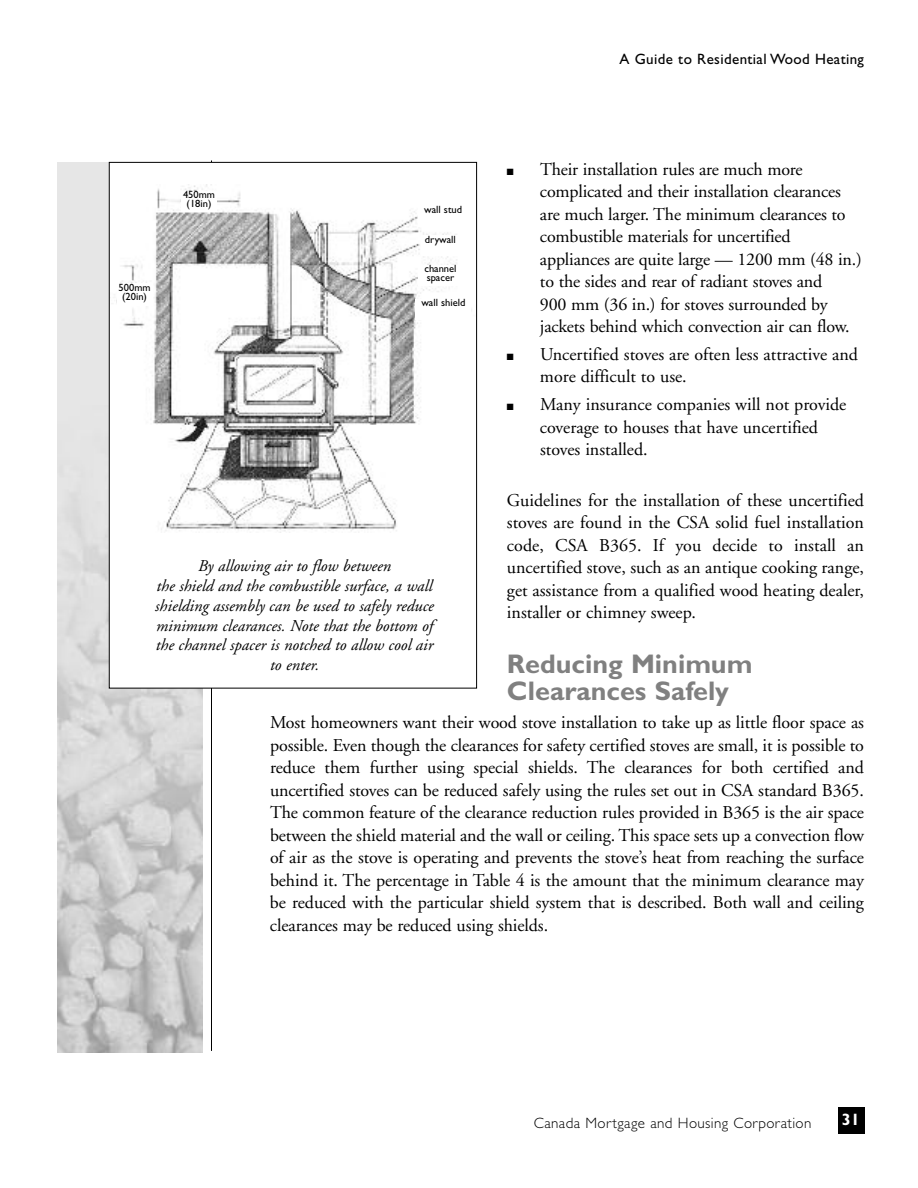
<style>
.page{position:relative;width:918px;height:1188px;background:#fff}
.page>*{position:absolute;margin:0;border:0;box-sizing:border-box;transform-origin:0 0}
.t1{font:700 27px/27px "Gill Sans Std";color:#808080}
.t2{font:18px/22.5px "Adobe Garamond";letter-spacing:-.01em;color:#000}
.t3{font:italic 16.5px/19.8px "Adobe Garamond";color:#000;text-align:center}
.t4{font:700 16.5px "Gill Sans Std";color:#fff}
.t5{font:300 15px "Gill Sans Std";letter-spacing:.025em;color:#000}
.t6{font:15px "Gill Sans Std";letter-spacing:.025em;color:#000}
.t7{font:10.5px/9px "Gill Sans Std";color:#000;text-align:center}
</style>
<div class="page">
<div style="left:838px;top:1107px;width:27px;height:27px;background:#000"></div>
<hr style="left:211px;top:160px;width:1px;height:891px;background:#000">
<div style="left:57px;top:162px;width:146px;height:891px;background:#e6e6e6"></div>
<img style="left:57px;top:406px;width:146px;height:647px">
<div style="left:109px;top:162px;width:368px;height:526px;background:#fff"></div>
<img style="left:116px;top:184px;width:356px;height:347px">
<div style="left:181px;top:191px;width:36px;height:20px;background:#fff"></div>
<div style="left:117px;top:284px;width:35px;height:22px;background:#fff"></div>
<div style="left:418px;top:206px;width:50px;height:20px;background:#fff"></div>
<div style="left:421px;top:236px;width:39px;height:20px;background:#fff"></div>
<div style="left:418px;top:265px;width:45px;height:20px;background:#fff"></div>
<div style="left:416px;top:299px;width:55px;height:20px;background:#fff"></div>
<p class="t6" style="left:619px;top:53px;width:246px">A Guide to Residential Wood Heating</p>
<p class="t2" style="left:540px;top:159px;width:324px;text-indent:-33px">■ Their installation rules are much more complicated and their installation clearances are much larger. The minimum clearances to combustible materials for uncertified appliances are quite large — 1200 mm (48 in.) to the sides and rear of radiant stoves and<br>900 mm (36 in.) for stoves surrounded by jackets behind which convection air can flow.</p>
<p class="t2" style="left:540px;top:345px;width:320px;text-indent:-33px">■ Uncertified stoves are often less attractive and more difficult to use.</p>
<p class="t2" style="left:540px;top:395px;width:308px;text-indent:-33px">■ Many insurance companies will not provide coverage to houses that have uncertified stoves installed.</p>
<p class="t2" style="left:507px;top:490px;width:359px;text-align:justify">Guidelines for the installation of these uncertified stoves are found in the CSA solid fuel installation code, CSA B365. If you decide to install an uncertified stove, such as an antique cooking range, get assistance from a qualified wood heating dealer, installer or chimney sweep.</p>
<h1 class="t1" style="left:507px;top:653px;width:247px">Reducing Minimum<br>Clearances Safely</h1>
<p class="t2" style="left:270px;top:713px;width:596px;text-align:justify">Most homeowners want their wood stove installation to take up as little floor space as possible. Even though the clearances for safety certified stoves are small, it is possible to reduce them further using special shields. The clearances for both certified and uncertified stoves can be reduced safely using the rules set out in CSA standard B365.<br>The common feature of the clearance reduction rules provided in B365 is the air space between the shield material and the wall or ceiling. This space sets up a convection flow of air as the stove is operating and prevents the stove’s heat from reaching the surface behind it. The percentage in Table 4 is the amount that the minimum clearance may be reduced with the particular shield system that is described. Both wall and ceiling clearances may be reduced using shields.</p>
<p class="t7" style="left:183px;top:191px;width:33px">450mm (18in)</p>
<p class="t7" style="left:424px;top:206px;width:39px">wall stud</p>
<p class="t7" style="left:425px;top:236px;width:33px">drywall</p>
<p class="t7" style="left:424px;top:265px;width:34px;text-align:left">channel spacer</p>
<p class="t7" style="left:421px;top:299px;width:46px">wall shield</p>
<p class="t7" style="left:119px;top:284px;width:33px">500mm (20in)</p>
<p class="t3" style="left:155px;top:558px;width:280px">By allowing air to flow between<br>the shield and the combustible surface, a wall shielding assembly can be used to safely reduce minimum clearances. Note that the bottom of the channel spacer is notched to allow cool air to enter.</p>
<p class="t5" style="left:534px;top:1117px;width:279px">Canada Mortgage and Housing Corporation</p>
<p class="t4" style="left:842px;top:1114px;width:20px">31</p>
</div>
